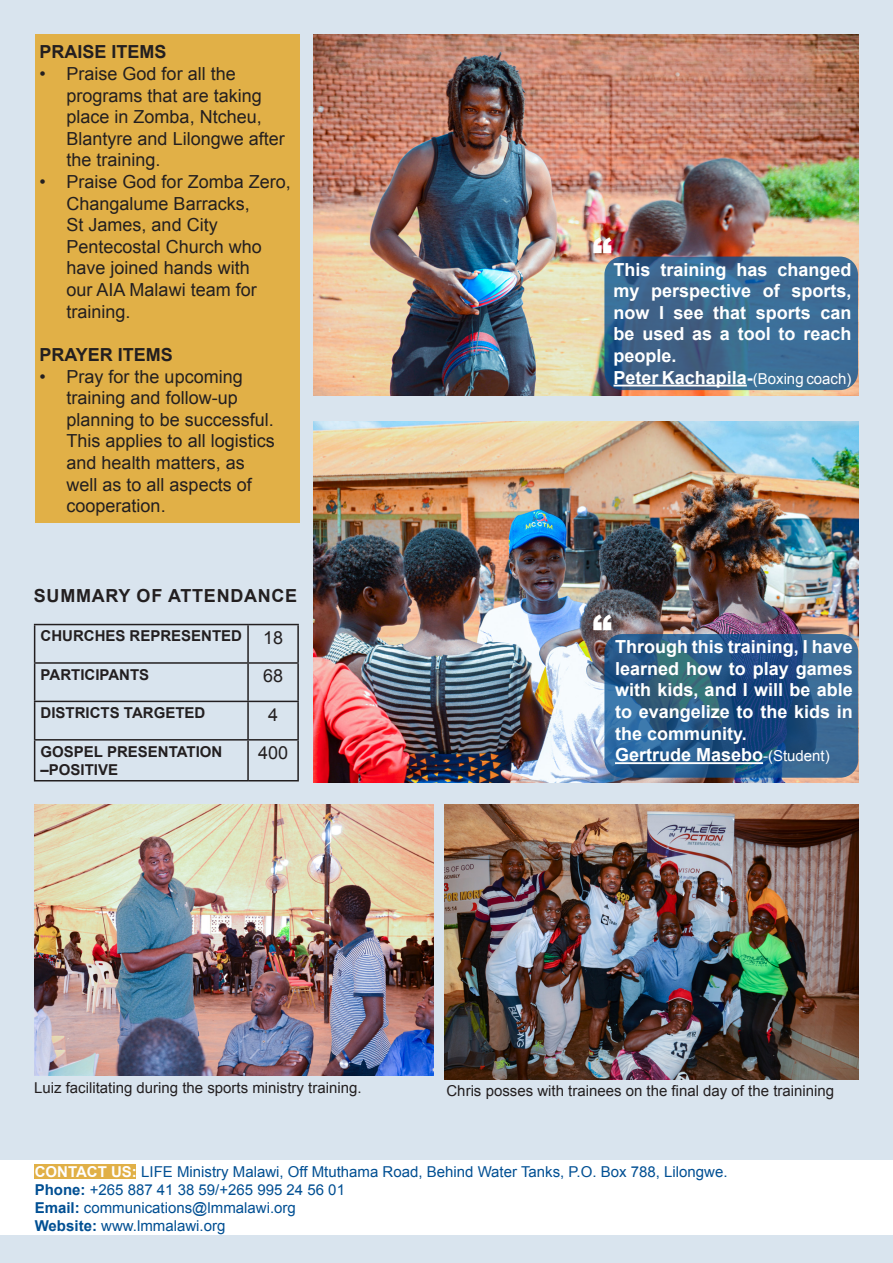
<style>
.page{position:relative;width:893px;height:1263px;background:#d9e4ee}
.page>*{position:absolute;margin:0;border:0;box-sizing:border-box;transform-origin:0 0}
.t1{font:900 39px "Arial";color:#fff}
.t2{font:18px/21.6px "Arial";color:#231f20}
.t3{font:700 18px/21.6px "Arial";color:#fff;text-align:justify}
.t4{font:700 18px "Arial";color:#231f20}
.t5{font:700 18px "Arial";letter-spacing:.04em;color:#231f20}
.t6{font:15px "Arial";color:#004f93}
.t7{font:15px "Arial";color:#231f20}
.t8{font:700 15px/18px "Arial";color:#231f20}
.s1{font-weight:400;font-size:15px}
.s2{font-weight:700;color:#fff}
.s3{font-weight:700}
</style>
<div class="page">
<img style="left:313px;top:34px;width:546px;height:361px">
<svg style="left:604px;top:257px;width:254px;height:133px;background:#3b6890"></svg>
<hr style="left:613px;top:385px;width:134px;height:1px;background:#fff">
<img style="left:313px;top:421px;width:546px;height:361px">
<svg style="left:604px;top:634px;width:254px;height:144px;background:#295a88"></svg>
<hr style="left:615px;top:762px;width:148px;height:2px;background:#fff">
<div style="left:35px;top:35px;width:265px;height:488px;background:#e1b047"></div>
<div style="left:0;top:1161px;width:893px;height:74px;background:#fff"></div>
<div style="left:35px;top:1164px;width:101px;height:15px;background:#e1b047"></div>
<img style="left:35px;top:804px;width:399px;height:271px">
<img style="left:444px;top:804px;width:415px;height:275px">
<hr style="left:34px;top:624px;width:214px;height:1px;background:#231f20">
<hr style="left:34px;top:625px;width:1px;height:37px;background:#231f20">
<hr style="left:248px;top:624px;width:51px;height:1px;background:#231f20">
<hr style="left:247px;top:625px;width:2px;height:37px;background:#231f20">
<hr style="left:297px;top:625px;width:2px;height:37px;background:#231f20">
<hr style="left:34px;top:662px;width:214px;height:2px;background:#231f20">
<hr style="left:34px;top:664px;width:1px;height:37px;background:#231f20">
<hr style="left:248px;top:662px;width:51px;height:2px;background:#231f20">
<hr style="left:247px;top:664px;width:2px;height:37px;background:#231f20">
<hr style="left:297px;top:664px;width:2px;height:37px;background:#231f20">
<hr style="left:34px;top:701px;width:214px;height:1px;background:#231f20">
<hr style="left:34px;top:702px;width:1px;height:37px;background:#231f20">
<hr style="left:248px;top:701px;width:51px;height:1px;background:#231f20">
<hr style="left:247px;top:702px;width:2px;height:37px;background:#231f20">
<hr style="left:297px;top:702px;width:2px;height:37px;background:#231f20">
<hr style="left:34px;top:739px;width:214px;height:1px;background:#231f20">
<hr style="left:34px;top:740px;width:1px;height:40px;background:#231f20">
<hr style="left:248px;top:739px;width:51px;height:1px;background:#231f20">
<hr style="left:247px;top:740px;width:2px;height:40px;background:#231f20">
<hr style="left:297px;top:740px;width:2px;height:40px;background:#231f20">
<hr style="left:34px;top:780px;width:214px;height:1px;background:#231f20">
<hr style="left:248px;top:780px;width:51px;height:1px;background:#231f20">
<p class="t4" style="left:40px;top:40px;width:129px">PRAISE ITEMS</p>
<p class="t2" style="left:67px;top:63px;width:220px;text-indent:-27px">• Praise God for all the programs that are taking place in Zomba, Ntcheu,<br>Blantyre and Lilongwe after the training.</p>
<p class="t2" style="left:67px;top:171px;width:226px;text-indent:-27px">• Praise God for Zomba Zero,<br>Changalume Barracks,<br>St James, and City<br>Pentecostal Church who have joined hands with<br>our AIA Malawi team for training.</p>
<p class="t4" style="left:40px;top:343px;width:135px">PRAYER ITEMS</p>
<p class="t2" style="left:67px;top:366px;width:210px;text-indent:-27px">• Pray for the upcoming training and follow-up planning to be successful.<br>This applies to all logistics and health matters, as well as to all aspects of cooperation.</p>
<p class="t5" style="left:34px;top:584px;width:265px">SUMMARY OF ATTENDANCE</p>
<p class="t8" style="left:41px;top:628px;width:203px">CHURCHES REPRESENTED</p>
<p class="t2" style="left:263px;top:627px;width:22px">18</p>
<p class="t8" style="left:41px;top:666px;width:110px">PARTICIPANTS</p>
<p class="t2" style="left:263px;top:665px;width:22px">68</p>
<p class="t8" style="left:41px;top:704px;width:166px">DISTRICTS TARGETED</p>
<p class="t2" style="left:268px;top:703px;width:12px">4</p>
<p class="t8" style="left:41px;top:743px;width:183px">GOSPEL PRESENTATION –POSITIVE</p>
<p class="t2" style="left:258px;top:742px;width:32px">400</p>
<p class="t1" style="left:592px;top:224px;width:21px">“</p>
<p class="t3" style="left:613px;top:259px;width:239px">This training has changed my perspective of sports, now I see that sports can be used as a tool to reach people.</p>
<p class="t3" style="left:613px;top:367px;width:239px">Peter Kachapila-<span class="s1">(Boxing coach)</span></p>
<p class="t1" style="left:592px;top:600px;width:21px">“</p>
<p class="t3" style="left:615px;top:637px;width:239px">Through this training, I have learned how to play games with kids, and I will be able to evangelize to the kids in the community.</p>
<p class="t3" style="left:615px;top:745px;width:216px">Gertrude Masebo<span class="s1">-(Student)</span></p>
<p class="t7" style="left:34px;top:1078px;width:329px">Luiz facilitating during the sports ministry training.</p>
<p class="t7" style="left:446px;top:1081px;width:389px">Chris posses with trainees on the final day of the trainining</p>
<p class="t6" style="left:35px;top:1162px;width:694px"><span class="s2">CONTACT US:</span> LIFE Ministry Malawi, Off Mtuthama Road, Behind Water Tanks, P.O. Box 788, Lilongwe.</p>
<p class="t6" style="left:35px;top:1180px;width:312px"><span class="s3">Phone:</span> +265 887 41 38 59/+265 995 24 56 01</p>
<p class="t6" style="left:35px;top:1198px;width:263px"><span class="s3">Email:</span> communications@lmmalawi.org</p>
<p class="t6" style="left:35px;top:1216px;width:192px"><span class="s3">Website:</span> www.lmmalawi.org</p>
</div>
